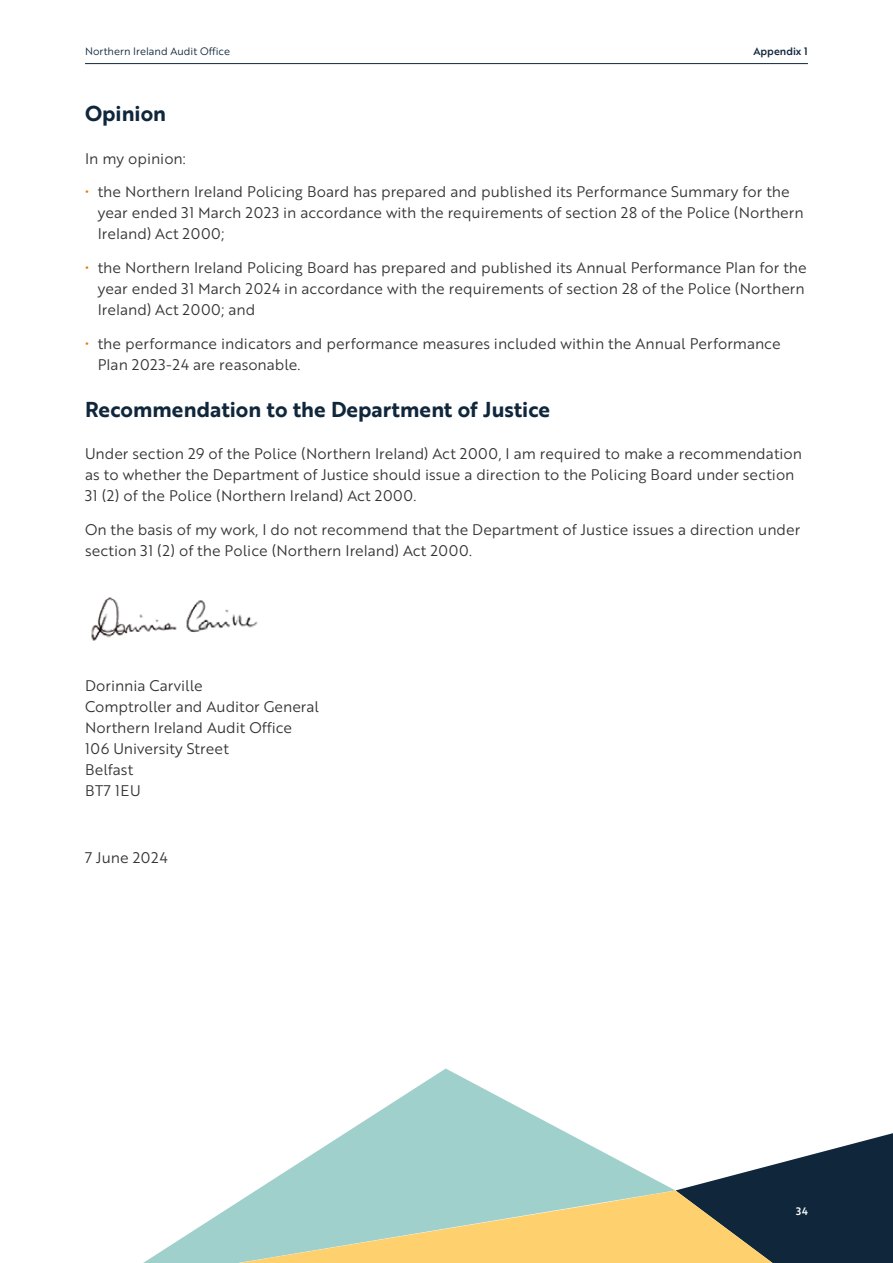
<style>
.page{position:relative;width:893px;height:1263px;background:#fff}
.page>*{position:absolute;margin:0;border:0;box-sizing:border-box;transform-origin:0 0}
.t1{font:21px "Brother 1816 Bold";color:#10273b}
.t2{font:15px/21px "Brother 1816 Book";color:#333332}
.t3{font:10.5px "Brother 1816 Book";color:#10273b}
.t4{font:10.5px "Brother 1816 Medium";color:#10273b}
.t5{font:10.5px "Brother 1816 Medium";color:#fff}
.s1{color:#ec7803}
</style>
<div class="page">
<hr style="left:85px;top:63px;width:723px;height:1px;background:#10273b">
<img style="left:91px;top:597px;width:167px;height:44px">
<svg style="left:143px;top:1068px;width:424px;height:195px"></svg>
<svg style="left:239px;top:1133px;width:654px;height:130px"></svg>
<p class="t3" style="left:85px;top:43px;width:147px">Northern Ireland Audit Office</p>
<p class="t4" style="left:753px;top:43px;width:56px">Appendix 1</p>
<h1 class="t1" style="left:85px;top:98px;width:83px">Opinion</h1>
<p class="t2" style="left:85px;top:147px;width:102px">In my opinion:</p>
<p class="t2" style="left:98px;top:181px;width:707px;text-indent:-13px"><span class="s1">•</span> the Northern Ireland Policing Board has prepared and published its Performance Summary for the year ended 31 March 2023 in accordance with the requirements of section 28 of the Police (Northern<br>Ireland) Act 2000;</p>
<p class="t2" style="left:98px;top:257px;width:710px;text-indent:-13px"><span class="s1">•</span> the Northern Ireland Policing Board has prepared and published its Annual Performance Plan for the year ended 31 March 2024 in accordance with the requirements of section 28 of the Police (Northern<br>Ireland) Act 2000; and</p>
<p class="t2" style="left:98px;top:332px;width:684px;text-indent:-13px"><span class="s1">•</span> the performance indicators and performance measures included within the Annual Performance<br>Plan 2023-24 are reasonable.</p>
<h1 class="t1" style="left:85px;top:393px;width:467px">Recommendation to the Department of Justice</h1>
<p class="t2" style="left:85px;top:442px;width:719px">Under section 29 of the Police (Northern Ireland) Act 2000, I am required to make a recommendation as to whether the Department of Justice should issue a direction to the Policing Board under section<br>31 (2) of the Police (Northern Ireland) Act 2000.</p>
<p class="t2" style="left:85px;top:518px;width:717px">On the basis of my work, I do not recommend that the Department of Justice issues a direction under section 31 (2) of the Police (Northern Ireland) Act 2000.</p>
<p class="t2" style="left:85px;top:674px;width:236px">Dorinnia Carville<br>Comptroller and Auditor General<br>Northern Ireland Audit Office<br>106 University Street<br>Belfast<br>BT7 1EU</p>
<p class="t2" style="left:85px;top:847px;width:84px">7 June 2024</p>
<p class="t5" style="left:796px;top:1203px;width:13px">34</p>
</div>
